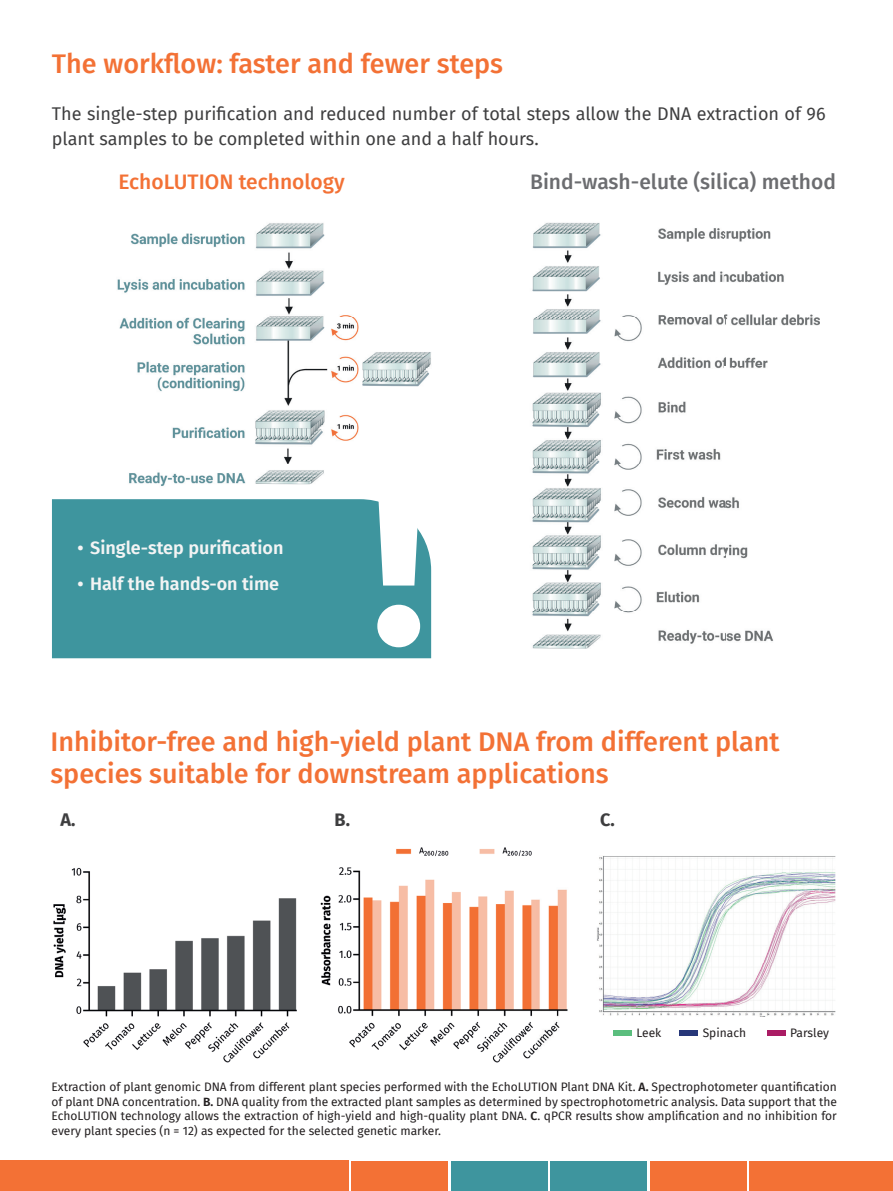
<style>
.page{position:relative;width:893px;height:1191px;background:#fff}
.page>*{position:absolute;margin:0;border:0;box-sizing:border-box;transform-origin:0 0}
.t1{font:800 220.5px "Fira Sans";color:#fff}
.t2{font:500 27px/32.4px "Fira Sans";color:#f37135}
.t3{font:500 21px "Fira Sans";color:#6c6d70}
.t4{font:500 21px "Fira Sans";color:#f37135}
.t5{font:18px/25.2px "Fira Sans";color:#3e3e3f}
.t6{font:600 18px "Fira Sans";color:#f3f4f4}
.t7{font:700 18px "Fira Sans";color:#3e3e3f}
.t8{font:12px/14.4px "Fira Sans";color:#231f20;text-align:justify}
.s1{font-weight:600}
</style>
<div class="page">
<img style="left:88px;top:222px;width:732px;height:437px">
<img style="left:320px;top:847px;width:248px;height:216px">
<img style="left:53px;top:868px;width:244px;height:195px">
<div style="left:0;top:1161px;width:349px;height:30px;background:#f37135"></div>
<div style="left:352px;top:1161px;width:96px;height:30px;background:#f37135"></div>
<div style="left:451px;top:1161px;width:97px;height:30px;background:#3e959e"></div>
<div style="left:551px;top:1161px;width:96px;height:30px;background:#3e959e"></div>
<div style="left:650px;top:1161px;width:97px;height:30px;background:#f37135"></div>
<div style="left:750px;top:1161px;width:143px;height:30px;background:#f37135"></div>
<div style="left:52px;top:499px;width:379px;height:159px;background:#3e959e"></div>
<img style="left:597px;top:856px;width:239px;height:160px">
<div style="left:613px;top:1030px;width:19px;height:6px;background:#5bbe7e"></div>
<div style="left:679px;top:1030px;width:19px;height:6px;background:#273779"></div>
<div style="left:767px;top:1030px;width:19px;height:6px;background:#aa1c64"></div>
<h2 class="t2" style="left:52px;top:46px;width:453px">The workflow: faster and fewer steps</h2>
<h3 class="t5" style="left:52px;top:100px;width:775px">The single-step purification and reduced number of total steps allow the DNA extraction of 96 plant samples to be completed within one and a half hours.</h3>
<h3 class="t4" style="left:119px;top:165px;width:228px">EchoLUTION technology</h3>
<h3 class="t3" style="left:530px;top:165px;width:307px">Bind-wash-elute (silica) method</h3>
<h3 class="t6" style="left:77px;top:532px;width:207px">• Single-step purification</h3>
<h3 class="t6" style="left:77px;top:568px;width:203px">• Half the hands-on time</h3>
<h1 class="t1" style="left:372px;top:375px;width:54px">!</h1>
<h2 class="t2" style="left:50px;top:724px;width:731px">Inhibitor-free and high-yield plant DNA from different plant species suitable for downstream applications</h2>
<h3 class="t7" style="left:60px;top:804px;width:17px">A.</h3>
<h3 class="t7" style="left:335px;top:804px;width:17px">B.</h3>
<h3 class="t7" style="left:600px;top:804px;width:16px">C.</h3>
<p class="t8" style="left:637px;top:1025px;width:26px">Leek</p>
<p class="t8" style="left:703px;top:1025px;width:45px">Spinach</p>
<p class="t8" style="left:790px;top:1025px;width:40px">Parsley</p>
<p class="t8" style="left:52px;top:1079px;width:787px">Extraction of plant genomic DNA from different plant species performed with the EchoLUTION Plant DNA Kit. <span class="s1">A.</span> Spectrophotometer quantification of plant DNA concentration. <span class="s1">B.</span> DNA quality from the extracted plant samples as determined by spectrophotometric analysis. Data support that the EchoLUTION technology allows the extraction of high-yield and high-quality plant DNA. <span class="s1">C</span>. qPCR results show amplification and no inhibition for every plant species (n = 12) as expected for the selected genetic marker.</p>
</div>
